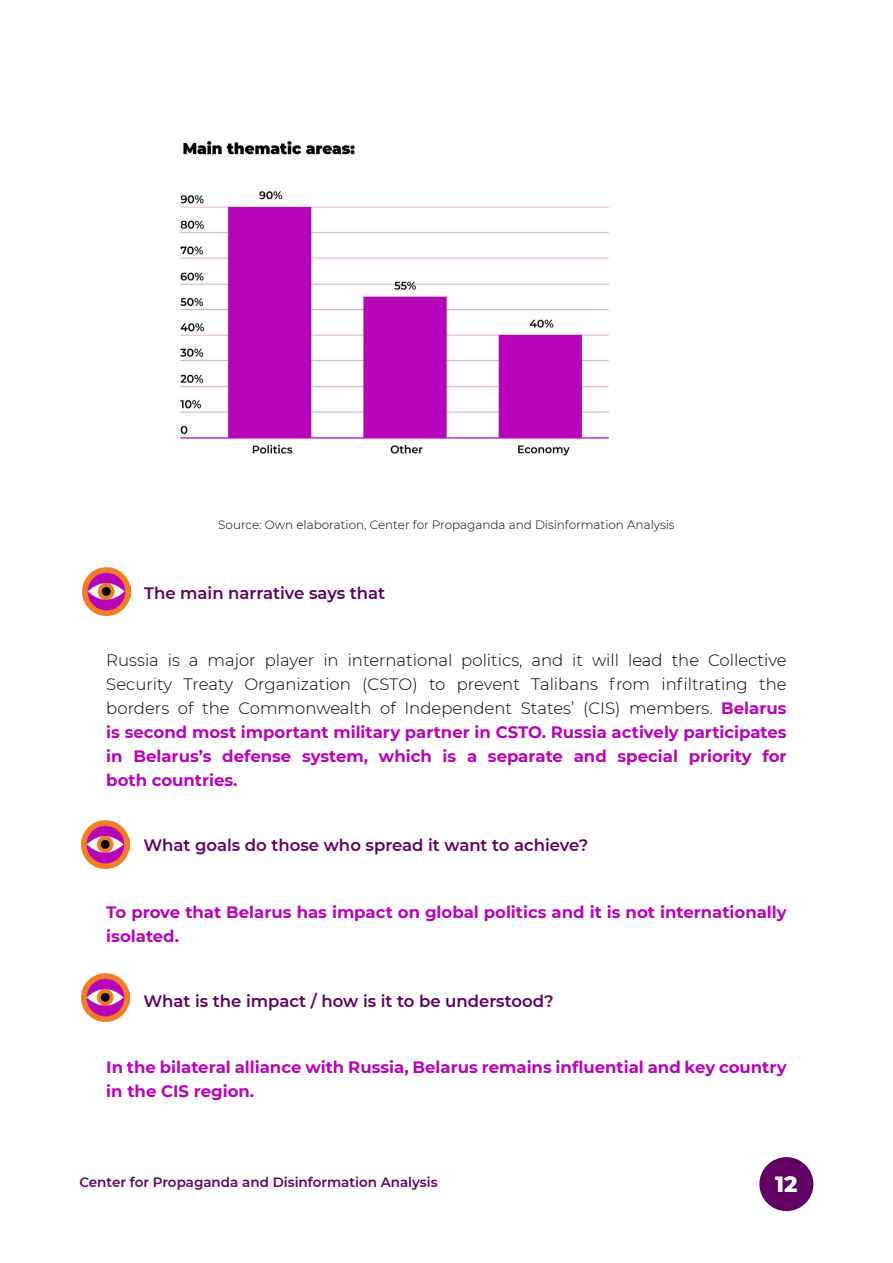
<style>
.page{position:relative;width:893px;height:1263px;background:#fff}
.page>*{position:absolute;margin:0;border:0;box-sizing:border-box;transform-origin:0 0}
.t1{font:800 22.5px "Montserrat";color:#fff}
.t2{font:300 16.5px/24px "Montserrat";color:#000;text-align:justify}
.t3{font:700 16.5px/24px "Montserrat";color:#b805b8}
.t4{font:600 16.5px "Montserrat";color:#610063}
.t5{font:600 13.5px "Montserrat";color:#610063}
.t6{font:300 12px "Montserrat";color:#000}
.s1{font-weight:700;color:#b805b8}
</style>
<div class="page">
<div style="left:759px;top:1157px;width:54px;height:54px;background:#610063;border-radius:50%"></div>
<img style="left:82px;top:568px;width:48px;height:48px">
<img style="left:81px;top:973px;width:49px;height:49px">
<img style="left:81px;top:820px;width:49px;height:49px">
<img style="left:180px;top:141px;width:430px;height:315px">
<p class="t6" style="left:218px;top:516px;width:458px">Source: Own elaboration, Center for Propaganda and Disinformation Analysis</p>
<p class="t4" style="left:144px;top:582px;width:243px">The main narrative says that</p>
<p class="t2" style="left:106px;top:648px;width:682px">Russia is a major player in international politics, and it will lead the Collective Security Treaty Organization (CSTO) to prevent Talibans from infiltrating the borders of the Commonwealth of Independent States’ (CIS) members. <span class="s1">Belarus is second most important military partner in CSTO. Russia actively participates in Belarus’s defense system, which is a separate and special priority for both countries.</span></p>
<p class="t4" style="left:143px;top:833px;width:446px">What goals do those who spread it want to achieve?</p>
<p class="t3" style="left:106px;top:899px;width:682px">To prove that Belarus has impact on global politics and it is not internationally isolated.</p>
<p class="t4" style="left:143px;top:989px;width:412px">What is the impact / how is it to be understood?</p>
<p class="t3" style="left:106px;top:1054px;width:682px">In the bilateral alliance with Russia, Belarus remains influential and key country in the CIS region.</p>
<p class="t5" style="left:79px;top:1172px;width:360px">Center for Propaganda and Disinformation Analysis</p>
<h1 class="t1" style="left:775px;top:1167px;width:24px">12</h1>
</div>
